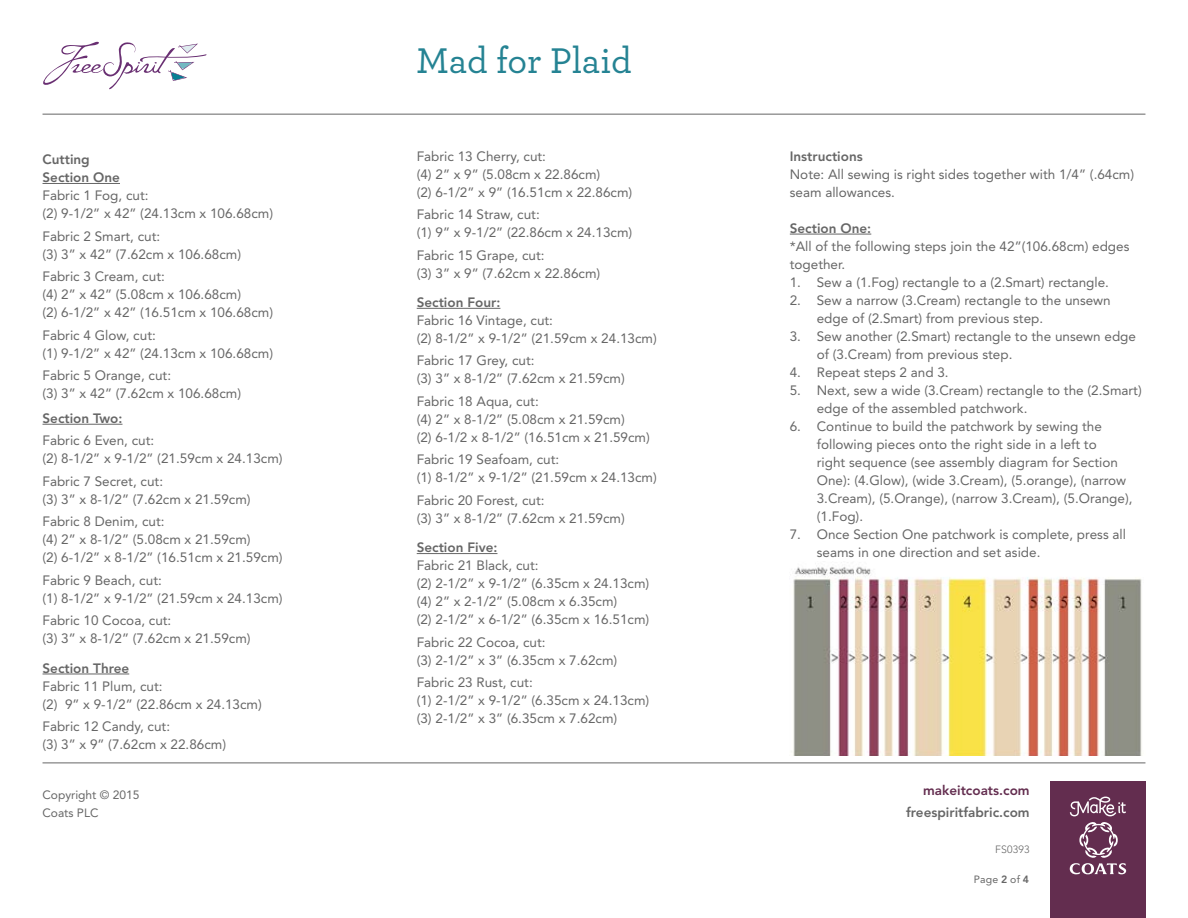
<style>
.page{position:relative;width:1188px;height:918px;background:#fff}
.page>*{position:absolute;margin:0;border:0;box-sizing:border-box;transform-origin:0 0}
.t1{font:500 37.5px "Archer";letter-spacing:-.005em;color:#258393}
.t2{font:13.5px/18px "Avenir LT Std";color:#666}
.t3{font:800 13.5px/18px "Avenir LT Std";color:#666}
.t4{font:800 13.5px "Avenir LT Std";color:#632d4f}
.t5{font:12px/18px "Avenir LT Std";color:#666}
.t6{font:10.5px "Avenir LT Std";letter-spacing:.02em;color:#666}
.t7{font:300 10.5px "Avenir LT Std";letter-spacing:.025em;color:#666}
.s1{font-weight:800}
</style>
<div class="page">
<div style="left:1050px;top:781px;width:95px;height:137px;background:#632d4f"></div>
<svg style="left:1070px;top:797px;width:56px;height:77px"></svg>
<hr style="left:43px;top:763px;width:1102px;height:1px;background:#666">
<hr style="left:43px;top:114px;width:1102px;height:1px;background:#666">
<svg style="left:43px;top:41px;width:164px;height:49px"></svg>
<hr style="left:43px;top:183px;width:77px;height:1px;background:#666">
<hr style="left:43px;top:424px;width:79px;height:1px;background:#666">
<hr style="left:43px;top:674px;width:86px;height:1px;background:#666">
<hr style="left:417px;top:308px;width:83px;height:1px;background:#666">
<hr style="left:417px;top:553px;width:80px;height:1px;background:#666">
<hr style="left:790px;top:234px;width:81px;height:1px;background:#666">
<img style="left:791px;top:567px;width:351px;height:189px">
<p class="t3" style="left:43px;top:150px;width:79px">Cutting<br>Section One</p>
<p class="t2" style="left:43px;top:187px;width:232px">Fabric 1 Fog, cut:<br>(2) 9-1/2” x 42” (24.13cm x 106.68cm)</p>
<p class="t2" style="left:43px;top:227px;width:200px">Fabric 2 Smart, cut:<br>(3) 3” x 42” (7.62cm x 106.68cm)</p>
<p class="t2" style="left:43px;top:268px;width:232px">Fabric 3 Cream, cut:<br>(4) 2” x 42” (5.08cm x 106.68cm)<br>(2) 6-1/2” x 42” (16.51cm x 106.68cm)</p>
<p class="t2" style="left:43px;top:326px;width:232px">Fabric 4 Glow, cut:<br>(1) 9-1/2” x 42” (24.13cm x 106.68cm)</p>
<p class="t2" style="left:43px;top:367px;width:200px">Fabric 5 Orange, cut:<br>(3) 3” x 42” (7.62cm x 106.68cm)</p>
<p class="t3" style="left:43px;top:409px;width:81px">Section Two:</p>
<p class="t2" style="left:43px;top:432px;width:242px">Fabric 6 Even, cut:<br>(2) 8-1/2” x 9-1/2” (21.59cm x 24.13cm)</p>
<p class="t2" style="left:43px;top:472px;width:210px">Fabric 7 Secret, cut:<br>(3) 3” x 8-1/2” (7.62cm x 21.59cm)</p>
<p class="t2" style="left:43px;top:513px;width:242px">Fabric 8 Denim, cut:<br>(4) 2” x 8-1/2” (5.08cm x 21.59cm)<br>(2) 6-1/2” x 8-1/2” (16.51cm x 21.59cm)</p>
<p class="t2" style="left:43px;top:571px;width:242px">Fabric 9 Beach, cut:<br>(1) 8-1/2” x 9-1/2” (21.59cm x 24.13cm)</p>
<p class="t2" style="left:43px;top:612px;width:210px">Fabric 10 Cocoa, cut:<br>(3) 3” x 8-1/2” (7.62cm x 21.59cm)</p>
<p class="t3" style="left:43px;top:659px;width:88px">Section Three</p>
<p class="t2" style="left:43px;top:677px;width:221px">Fabric 11 Plum, cut:<br>(2) 9” x 9-1/2” (22.86cm x 24.13cm)</p>
<p class="t2" style="left:43px;top:718px;width:185px">Fabric 12 Candy, cut:<br>(3) 3” x 9” (7.62cm x 22.86cm)</p>
<p class="t5" style="left:43px;top:786px;width:98px">Copyright © 2015<br>Coats PLC</p>
<h1 class="t1" style="left:416px;top:33px;width:217px">Mad for Plaid</h1>
<p class="t2" style="left:417px;top:147px;width:217px">Fabric 13 Cherry, cut:<br>(4) 2” x 9” (5.08cm x 22.86cm)<br>(2) 6-1/2” x 9” (16.51cm x 22.86cm)</p>
<p class="t2" style="left:417px;top:206px;width:217px">Fabric 14 Straw, cut:<br>(1) 9” x 9-1/2” (22.86cm x 24.13cm)</p>
<p class="t2" style="left:417px;top:246px;width:185px">Fabric 15 Grape, cut:<br>(3) 3” x 9” (7.62cm x 22.86cm)</p>
<p class="t3" style="left:417px;top:293px;width:85px">Section Four:</p>
<p class="t2" style="left:417px;top:311px;width:242px">Fabric 16 Vintage, cut:<br>(2) 8-1/2” x 9-1/2” (21.59cm x 24.13cm)</p>
<p class="t2" style="left:417px;top:352px;width:210px">Fabric 17 Grey, cut:<br>(3) 3” x 8-1/2” (7.62cm x 21.59cm)</p>
<p class="t2" style="left:417px;top:392px;width:235px">Fabric 18 Aqua, cut:<br>(4) 2” x 8-1/2” (5.08cm x 21.59cm)<br>(2) 6-1/2 x 8-1/2” (16.51cm x 21.59cm)</p>
<p class="t2" style="left:417px;top:451px;width:242px">Fabric 19 Seafoam, cut:<br>(1) 8-1/2” x 9-1/2” (21.59cm x 24.13cm)</p>
<p class="t2" style="left:417px;top:491px;width:210px">Fabric 20 Forest, cut:<br>(3) 3” x 8-1/2” (7.62cm x 21.59cm)</p>
<p class="t3" style="left:417px;top:539px;width:82px">Section Five:</p>
<p class="t2" style="left:417px;top:557px;width:234px">Fabric 21 Black, cut:<br>(2) 2-1/2” x 9-1/2” (6.35cm x 24.13cm) (4) 2” x 2-1/2” (5.08cm x 6.35cm)<br>(2) 2-1/2” x 6-1/2” (6.35cm x 16.51cm)</p>
<p class="t2" style="left:417px;top:633px;width:202px">Fabric 22 Cocoa, cut:<br>(3) 2-1/2” x 3” (6.35cm x 7.62cm)</p>
<p class="t2" style="left:417px;top:674px;width:234px">Fabric 23 Rust, cut:<br>(1) 2-1/2” x 9-1/2” (6.35cm x 24.13cm) (3) 2-1/2” x 3” (6.35cm x 7.62cm)</p>
<p class="t3" style="left:790px;top:147px;width:74px">Instructions</p>
<p class="t2" style="left:790px;top:165px;width:346px">Note: All sewing is right sides together with 1/4” (.64cm) seam allowances.</p>
<p class="t3" style="left:790px;top:219px;width:83px">Section One:</p>
<p class="t2" style="left:790px;top:237px;width:341px">*All of the following steps join the 42”(106.68cm) edges together.</p>
<p class="t2" style="left:790px;top:273px;width:321px">1. Sew a (1.Fog) rectangle to a (2.Smart) rectangle.</p>
<p class="t2" style="left:817px;top:291px;width:295px;text-indent:-27px">2. Sew a narrow (3.Cream) rectangle to the unsewn edge of (2.Smart) from previous step.</p>
<p class="t2" style="left:817px;top:327px;width:321px;text-indent:-27px">3. Sew another (2.Smart) rectangle to the unsewn edge of (3.Cream) from previous step.</p>
<p class="t2" style="left:790px;top:363px;width:160px">4. Repeat steps 2 and 3.</p>
<p class="t2" style="left:817px;top:381px;width:326px;text-indent:-27px">5. Next, sew a wide (3.Cream) rectangle to the (2.Smart) edge of the assembled patchwork.</p>
<p class="t2" style="left:817px;top:417px;width:317px;text-indent:-27px">6. Continue to build the patchwork by sewing the following pieces onto the right side in a left to<br>right sequence (see assembly diagram for Section One): (4.Glow), (wide 3.Cream), (5.orange), (narrow 3.Cream), (5.Orange), (narrow 3.Cream), (5.Orange), (1.Fog).</p>
<p class="t2" style="left:817px;top:525px;width:311px;text-indent:-27px">7. Once Section One patchwork is complete, press all seams in one direction and set aside.</p>
<p class="t4" style="left:923px;top:782px;width:108px">makeitcoats.com</p>
<p class="t3" style="left:906px;top:803px;width:125px">freespiritfabric.com</p>
<p class="t7" style="left:995px;top:843px;width:36px">FS0393</p>
<p class="t6" style="left:974px;top:874px;width:57px">Page <span class="s1">2</span> of <span class="s1">4</span></p>
</div>
